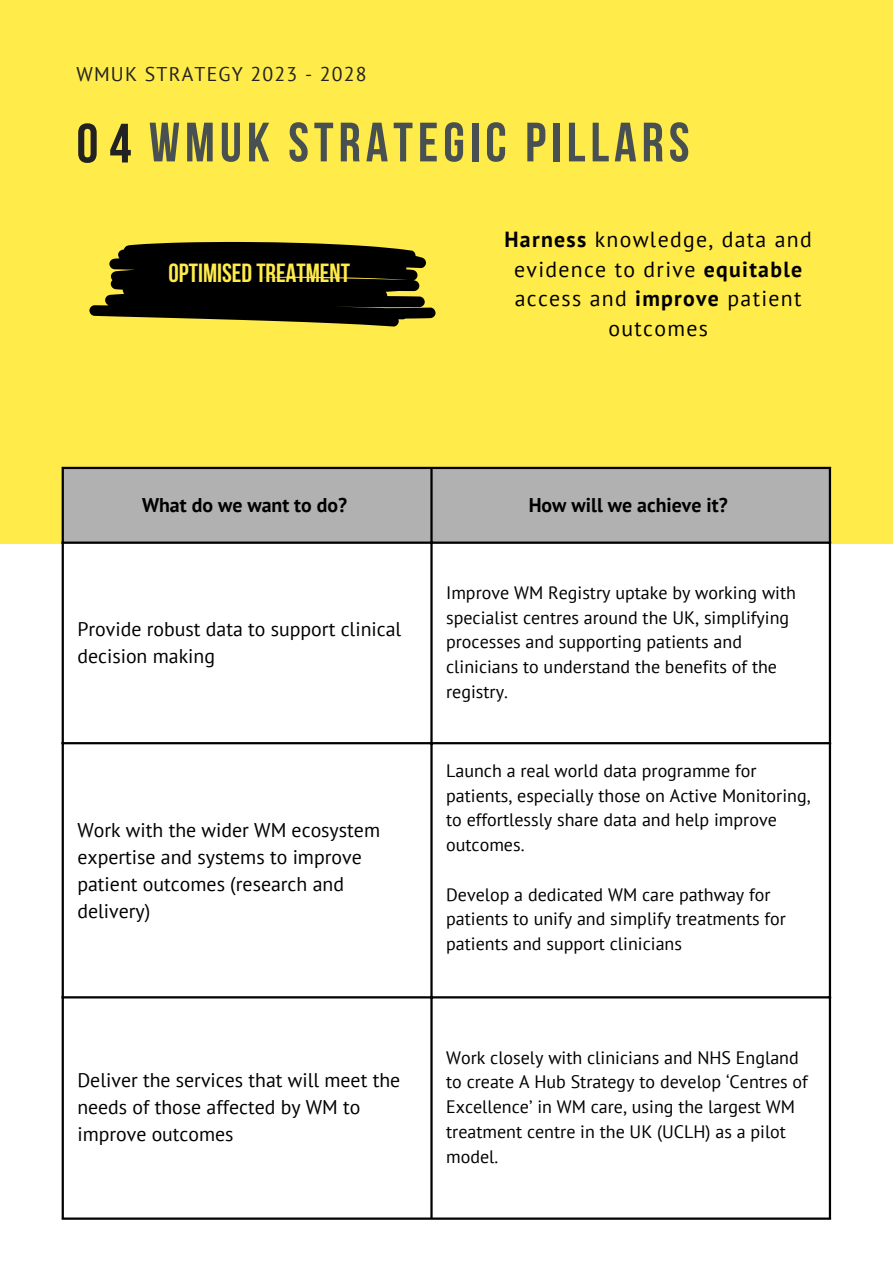
<style>
.page{position:relative;width:893px;height:1264px;background:#fff}
.page>*{position:absolute;margin:0;border:0;box-sizing:border-box;transform-origin:0 0}
.t1{font:700 55.2px "Bebas Neue";letter-spacing:.09em;color:#495052}
.t2{font:700 29.55px "Bebas Neue";color:#ffec4b}
.t3{font:700 26.1px "Bebas Neue";color:#ffec4b}
.t4{font:21.75px/29.4px "PT Sans";letter-spacing:.06em;color:#000;text-align:center}
.t5{font:19.8px/27px "PT Sans";color:#000}
.t6{font:700 19.8px "PT Sans";color:#000}
.t7{font:19.8px "PT Sans";letter-spacing:.06em;color:#222}
.t8{font:18px/24.8px "PT Sans";color:#000}
.s1{font-size:55.35px;color:#222}
.s2{font-weight:700}
</style>
<div class="page">
<div style="left:0;top:0;width:892px;height:544px;background:#ffeb49"></div>
<div style="left:64px;top:469px;width:764px;height:72px;background:#b1b1b2"></div>
<hr style="left:62px;top:469px;width:2px;height:748px;background:#000">
<hr style="left:430px;top:469px;width:2px;height:748px;background:#000">
<hr style="left:828px;top:469px;width:3px;height:748px;background:#000">
<hr style="left:62px;top:467px;width:769px;height:2px;background:#000">
<hr style="left:62px;top:541px;width:769px;height:3px;background:#000">
<hr style="left:62px;top:742px;width:769px;height:2px;background:#000">
<hr style="left:62px;top:996px;width:769px;height:2px;background:#000">
<hr style="left:62px;top:1217px;width:769px;height:2px;background:#000">
<svg style="left:89px;top:242px;width:346px;height:85px"></svg>
<p class="t7" style="left:76px;top:61px;width:292px">WMUK STRATEGY 2023 - 2028</p>
<p class="t1" style="left:76px;top:120px;width:614px"><span class="s1">04</span> WMUK STRATEGIC PILLARS</p>
<p class="t3" style="left:168px;top:263px;width:183px">OPTIMISED TREATMENT</p>
<p class="t2" style="left:186px;top:269px;width:172px">WMUK POSITIONING</p>
<p class="t4" style="left:504px;top:224px;width:309px"><span class="s2">Harness</span> knowledge, data and evidence to drive <span class="s2">equitable </span>access and <span class="s2">improve</span> patient outcomes</p>
<p class="t6" style="left:142px;top:491px;width:207px">What do we want to do?</p>
<p class="t6" style="left:528px;top:491px;width:200px">How will we achieve it?</p>
<p class="t5" style="left:77px;top:615px;width:325px">Provide robust data to support clinical decision making</p>
<p class="t5" style="left:77px;top:815px;width:304px">Work with the wider WM ecosystem expertise and systems to improve patient outcomes (research and delivery)</p>
<p class="t5" style="left:77px;top:1066px;width:324px">Deliver the services that will meet the needs of those affected by WM to improve outcomes</p>
<p class="t8" style="left:446px;top:580px;width:351px">Improve WM Registry uptake by working with specialist centres around the UK, simplifying processes and supporting patients and clinicians to understand the benefits of the registry.</p>
<p class="t8" style="left:446px;top:758px;width:366px">Launch a real world data programme for patients, especially those on Active Monitoring, to effortlessly share data and help improve outcomes.</p>
<p class="t8" style="left:446px;top:881px;width:341px">Develop a dedicated WM care pathway for patients to unify and simplify treatments for patients and support clinicians</p>
<p class="t8" style="left:446px;top:1044px;width:363px">Work closely with clinicians and NHS England to create A Hub Strategy to develop ‘Centres of Excellence’ in WM care, using the largest WM treatment centre in the UK (UCLH) as a pilot model.</p>
</div>
